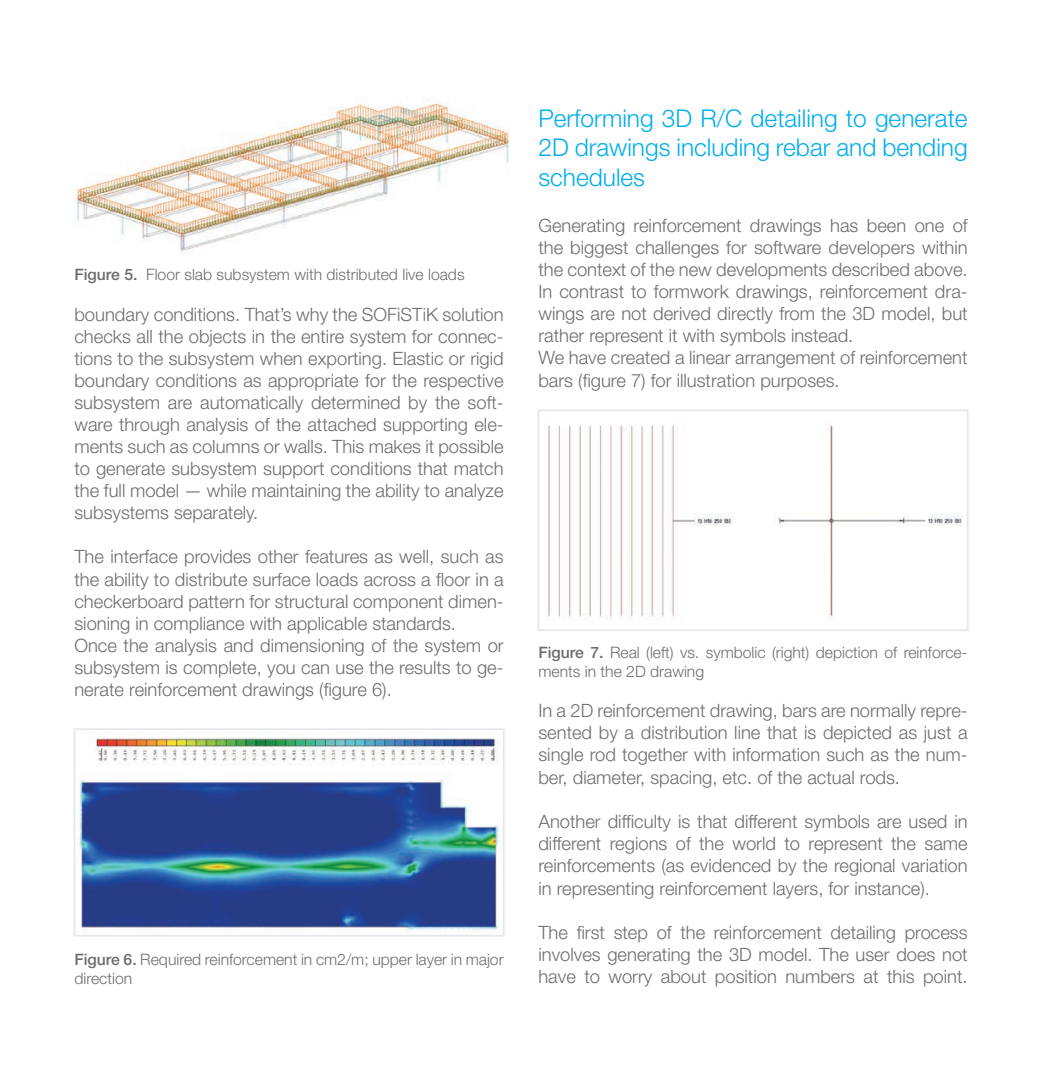
<style>
.page{position:relative;width:1057px;height:1072px;background:#fff}
.page>*{position:absolute;margin:0;border:0;box-sizing:border-box;transform-origin:0 0}
.t1{font:300 24.5px/29.4px "Helvetica Neue LT Std";color:#00aeef;text-align:justify}
.t2{font:300 18.38px/22.1px "Helvetica Neue LT Std";color:#6c6d70;text-align:justify}
.t3{font:300 15.75px/18.9px "Helvetica Neue LT Std";color:#6c6d70}
.s1{font-weight:500}
</style>
<div class="page">
<img style="left:74px;top:96px;width:434px;height:158px">
<img style="left:79px;top:732px;width:421px;height:200px">
<div style="left:74px;top:728px;width:430px;height:208px;border:2px solid #e6e7e9"></div>
<img style="left:548px;top:425px;width:414px;height:194px">
<div style="left:537px;top:409px;width:431px;height:222px;border:2px solid #e6e7e9"></div>
<p class="t3" style="left:74px;top:265px;width:392px"><span class="s1">Figure 5.</span> Floor slab subsystem with distributed live loads</p>
<p class="t2" style="left:74px;top:303px;width:431px">boundary conditions. That’s why the SOFiSTiK solution checks all the objects in the entire system for connec&shy;tions to the subsystem when exporting. Elastic or rigid boundary conditions as appropriate for the respective subsystem are automatically determined by the soft&shy;ware through analysis of the attached supporting ele&shy;ments such as columns or walls. This makes it possible to generate subsystem support conditions that match the full model — while maintaining the ability to analyze subsystems separately.</p>
<p class="t2" style="left:74px;top:545px;width:431px;text-align:left">The interface provides other features as well, such as the ability to distribute surface loads across a floor in a checkerboard pattern for structural component dimen&shy;sioning in compliance with applicable standards.<br>Once the analysis and dimensioning of the system or subsystem is complete, you can use the results to ge&shy;nerate reinforcement drawings (figure 6).</p>
<p class="t3" style="left:74px;top:949px;width:431px"><span class="s1">Figure 6.</span> Required reinforcement in cm2/m; upper layer in major direction</p>
<h1 class="t1" style="left:538px;top:103px;width:431px">Performing 3D R/C detailing to generate 2D drawings including rebar and bending schedules</h1>
<p class="t2" style="left:538px;top:214px;width:431px;text-align:left">Generating reinforcement drawings has been one of the biggest challenges for software developers within the context of the new developments described above.<br>In contrast to formwork drawings, reinforcement dra&shy;wings are not derived directly from the 3D model, but rather represent it with symbols instead.<br>We have created a linear arrangement of reinforcement bars (figure 7) for illustration purposes.</p>
<p class="t3" style="left:538px;top:643px;width:431px"><span class="s1">Figure 7.</span> Real (left) vs. symbolic (right) depiction of reinforce&shy;ments in the 2D drawing</p>
<p class="t2" style="left:538px;top:699px;width:431px">In a 2D reinforcement drawing, bars are normally repre&shy;sented by a distribution line that is depicted as just a single rod together with information such as the num&shy;ber, diameter, spacing, etc. of the actual rods.</p>
<p class="t2" style="left:538px;top:810px;width:431px">Another difficulty is that different symbols are used in different regions of the world to represent the same reinforcements (as evidenced by the regional variation in representing reinforcement layers, for instance).</p>
<p class="t2" style="left:538px;top:920px;width:431px">The first step of the reinforcement detailing process involves generating the 3D model. The user does not have to worry about position numbers at this point.</p>
</div>
